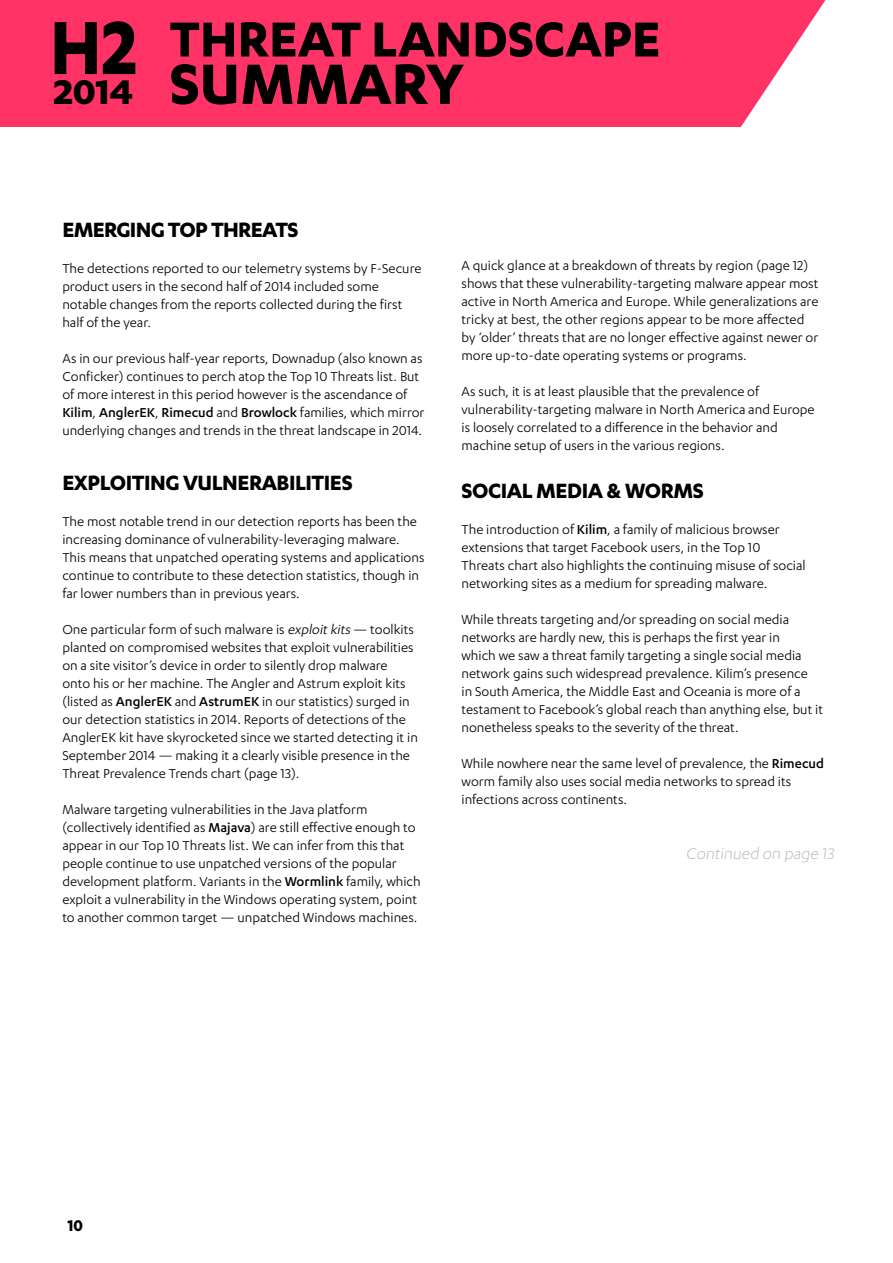
<style>
.page{position:relative;width:893px;height:1263px;background:#fff}
.page>*{position:absolute;margin:0;border:0;box-sizing:border-box;transform-origin:0 0}
.t1{font:700 66px "F Secure Sans";color:#000}
.t2{font:700 57px "F Secure Sans";color:#000}
.t3{font:700 39.75px "F Secure Sans";color:#000;scale:1.1 1}
.t4{font:700 24px "F Secure Sans";letter-spacing:-.02em;color:#000}
.t5{font:300 18px "F Secure Sans";color:#bababa}
.t6{font:700 18px "F Secure Sans";color:#000}
.t7{font:15px/18px "F Secure Sans";color:#000}
.s1{font-weight:500}
.s2{font-style:italic}
</style>
<div class="page">
<div style="left:0;top:0;width:741px;height:126px;background:#f36"></div>
<svg style="left:740px;top:0;width:85px;height:128px"></svg>
<h3 class="t3" style="left:50px;top:69px;width:81px"><sup>H2</sup>2014</h3>
<h2 class="t2" style="left:170px;top:7px;width:493px">THREAT LANDSCAPE</h2>
<h1 class="t1" style="left:170px;top:46px;width:296px">SUMMARY</h1>
<h3 class="t4" style="left:62px;top:216px;width:238px">EMERGING TOP THREATS</h3>
<p class="t7" style="left:62px;top:259px;width:361px">The detections reported to our telemetry systems by F-Secure product users in the second half of 2014 included some notable changes from the reports collected during the first half of the year.</p>
<p class="t7" style="left:62px;top:349px;width:364px">As in our previous half-year reports, Downadup (also known as Conficker) continues to perch atop the Top 10 Threats list. But of more interest in this period however is the ascendance of <span class="s1">Kilim</span>, <span class="s1">AnglerEK</span>, <span class="s1">Rimecud</span> and <span class="s1">Browlock</span> families, which mirror underlying changes and trends in the threat landscape in 2014.</p>
<h3 class="t4" style="left:62px;top:469px;width:292px">EXPLOITING VULNERABILITIES</h3>
<p class="t7" style="left:62px;top:512px;width:364px">The most notable trend in our detection reports has been the increasing dominance of vulnerability-leveraging malware.<br>This means that unpatched operating systems and applications continue to contribute to these detection statistics, though in far lower numbers than in previous years.</p>
<p class="t7" style="left:62px;top:620px;width:357px">One particular form of such malware is <span class="s2">exploitkits</span> — toolkits planted on compromised websites that exploit vulnerabilities on a site visitor’s device in order to silently drop malware onto his or her machine. The Angler and Astrum exploit kits (listed as <span class="s1">AnglerEK</span> and <span class="s1">AstrumEK</span> in our statistics) surged in our detection statistics in 2014. Reports of detections of the AnglerEK kit have skyrocketed since we started detecting it in September 2014 — making it a clearly visible presence in the Threat Prevalence Trends chart (page 13).</p>
<p class="t7" style="left:62px;top:800px;width:360px">Malware targeting vulnerabilities in the Java platform (collectively identified as <span class="s1">Majava</span>) are still effective enough to appear in our Top 10 Threats list. We can infer from this that people continue to use unpatched versions of the popular development platform. Variants in the <span class="s1">Wormlink</span> family, which exploit a vulnerability in the Windows operating system, point to another common target — unpatched Windows machines.</p>
<p class="t7" style="left:461px;top:256px;width:358px">A quick glance at a breakdown of threats by region (page 12) shows that these vulnerability-targeting malware appear most active in North America and Europe. While generalizations are tricky at best, the other regions appear to be more affected by ‘older’ threats that are no longer effective against newer or more up-to-date operating systems or programs.</p>
<p class="t7" style="left:461px;top:382px;width:355px">As such, it is at least plausible that the prevalence of vulnerability-targeting malware in North America and Europe is loosely correlated to a difference in the behavior and machine setup of users in the various regions.</p>
<h3 class="t4" style="left:461px;top:477px;width:244px">SOCIAL MEDIA &amp; WORMS</h3>
<p class="t7" style="left:461px;top:520px;width:346px">The introduction of <span class="s1">Kilim</span>, a family of malicious browser extensions that target Facebook users, in the Top 10<br>Threats chart also highlights the continuing misuse of social networking sites as a medium for spreading malware.</p>
<p class="t7" style="left:461px;top:610px;width:363px">While threats targeting and/or spreading on social media networks are hardly new, this is perhaps the first year in<br>which we saw a threat family targeting a single social media network gains such widespread prevalence. Kilim’s presence<br>in South America, the Middle East and Oceania is more of a testament to Facebook’s global reach than anything else, but it nonetheless speaks to the severity of the threat.</p>
<p class="t7" style="left:461px;top:754px;width:364px">While nowhere near the same level of prevalence, the <span class="s1">Rimecud </span>worm family also uses social media networks to spread its infections across continents.</p>
<p class="t5" style="left:686px;top:843px;width:152px">Continued on page 13</p>
<p class="t6" style="left:68px;top:1216px;width:17px">10</p>
</div>
